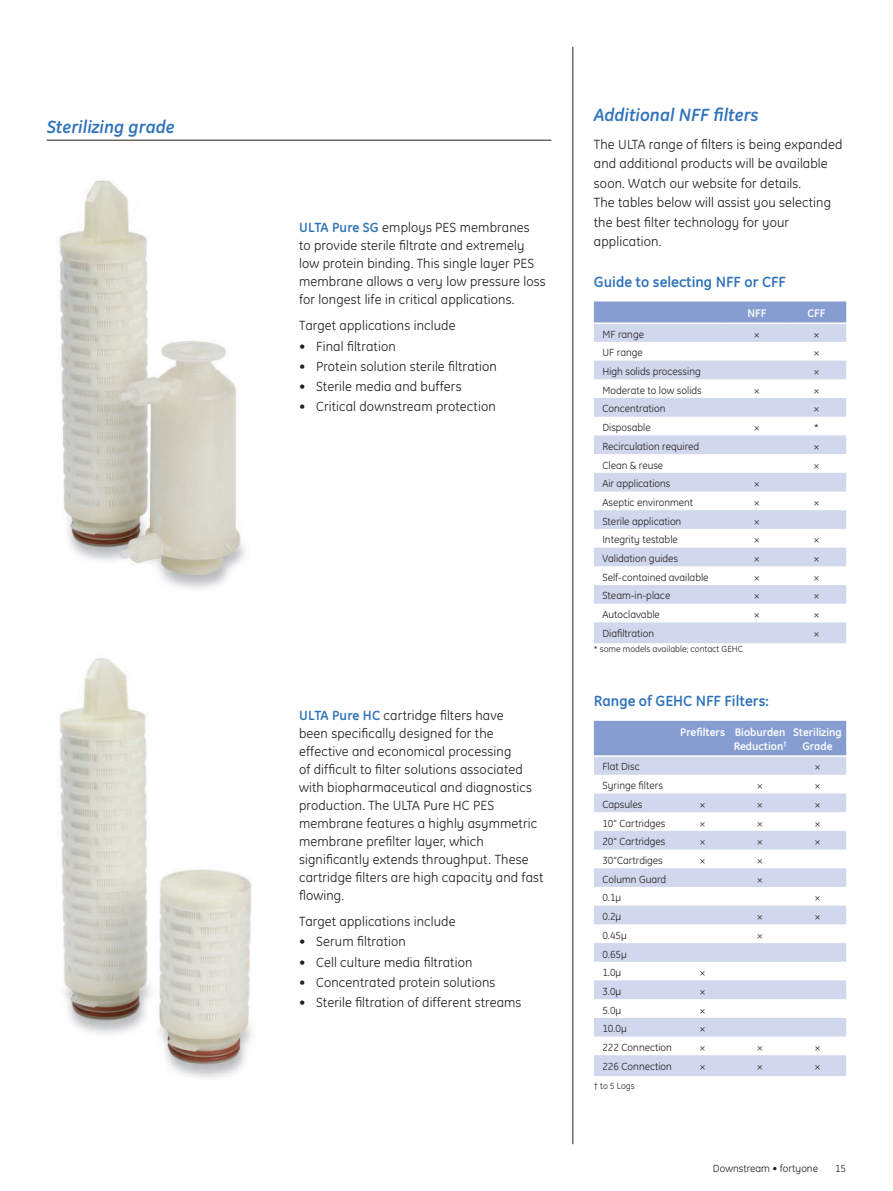
<style>
.page{position:relative;width:893px;height:1191px;background:#fff}
.page>*{position:absolute;margin:0;border:0;box-sizing:border-box;transform-origin:0 0}
.t1{font:italic 700 18px "GE Inspira";color:#3073ba}
.t2{font:700 15px "GE Inspira";color:#3073ba}
.t3{font:13.5px/18px "GE Inspira";letter-spacing:.01em;color:#231f20}
.t4{font:700 11.25px/13.5px "GE Inspira";color:#fff;text-align:right}
.t5{font:10.5px/18.8px "GE Inspira";color:#231f20}
.t6{font:9px "GE Inspira";color:#231f20}
.s1{font-weight:700;color:#3073ba}
</style>
<div class="page">
<hr style="left:47px;top:140px;width:504px;height:1px;background:#231f20">
<img style="left:59px;top:658px;width:193px;height:420px">
<img style="left:59px;top:180px;width:186px;height:409px">
<div style="left:594px;top:301px;width:252px;height:21px;background:#859dd0"></div>
<svg style="left:594px;top:324px;width:252px;height:319px;fill:#d1d8ed"></svg>
<div style="left:594px;top:721px;width:252px;height:34px;background:#859dd0"></div>
<svg style="left:594px;top:757px;width:252px;height:319px;fill:#d1d8ed"></svg>
<hr style="left:573px;top:47px;width:1px;height:1097px;background:#231f20">
<h1 class="t1" style="left:47px;top:116px;width:129px">Sterilizing grade</h1>
<p class="t3" style="left:299px;top:218px;width:248px"><span class="s1">ULTA Pure SG</span> employs PES membranes<br>to provide sterile filtrate and extremely low protein binding. This single layer PES membrane allows a very low pressure loss for longest life in critical applications.</p>
<p class="t3" style="left:299px;top:317px;width:158px">Target applications include</p>
<p class="t3" style="left:299px;top:337px;width:98px">• Final filtration</p>
<p class="t3" style="left:299px;top:357px;width:199px">• Protein solution sterile filtration</p>
<p class="t3" style="left:299px;top:377px;width:164px">• Sterile media and buffers</p>
<p class="t3" style="left:299px;top:397px;width:198px">• Critical downstream protection</p>
<p class="t3" style="left:299px;top:706px;width:246px"><span class="s1">ULTA Pure HC</span> cartridge filters have<br>been specifically designed for the effective and economical processing<br>of difficult to filter solutions associated with biopharmaceutical and diagnostics production. The ULTA Pure HC PES membrane features a highly asymmetric membrane prefilter layer, which significantly extends throughput. These cartridge filters are high capacity and fast flowing.</p>
<p class="t3" style="left:299px;top:912px;width:158px">Target applications include</p>
<p class="t3" style="left:299px;top:932px;width:108px">• Serum filtration</p>
<p class="t3" style="left:299px;top:953px;width:175px">• Cell culture media filtration</p>
<p class="t3" style="left:299px;top:973px;width:198px">• Concentrated protein solutions</p>
<p class="t3" style="left:299px;top:993px;width:224px">• Sterile filtration of different streams</p>
<h1 class="t1" style="left:594px;top:103px;width:167px">Additional NFF filters</h1>
<p class="t3" style="left:594px;top:134px;width:250px;line-height:19.5px">The ULTA range of filters is being expanded and additional products will be available soon. Watch our website for details.<br>The tables below will assist you selecting the best filter technology for your application.</p>
<p class="t2" style="left:594px;top:272px;width:194px">Guide to selecting NFF or CFF</p>
<p class="t4" style="left:747px;top:306px;width:20px">NFF</p>
<p class="t4" style="left:807px;top:306px;width:20px">CFF</p>
<p class="t5" style="left:602px;top:325px;width:43px">MF range</p>
<p class="t5" style="left:754px;top:325px;width:7px">×</p>
<p class="t5" style="left:814px;top:325px;width:7px">×</p>
<p class="t5" style="left:602px;top:343px;width:42px">UF range</p>
<p class="t5" style="left:814px;top:343px;width:7px">×</p>
<p class="t5" style="left:602px;top:362px;width:100px">High solids processing</p>
<p class="t5" style="left:814px;top:362px;width:7px">×</p>
<p class="t5" style="left:602px;top:381px;width:101px">Moderate to low solids</p>
<p class="t5" style="left:754px;top:381px;width:7px">×</p>
<p class="t5" style="left:814px;top:381px;width:7px">×</p>
<p class="t5" style="left:602px;top:399px;width:65px">Concentration</p>
<p class="t5" style="left:814px;top:399px;width:7px">×</p>
<p class="t5" style="left:602px;top:418px;width:50px">Disposable</p>
<p class="t5" style="left:754px;top:418px;width:7px">×</p>
<p class="t5" style="left:814px;top:418px;width:6px">*</p>
<p class="t5" style="left:602px;top:437px;width:98px">Recirculation required</p>
<p class="t5" style="left:814px;top:437px;width:7px">×</p>
<p class="t5" style="left:602px;top:455px;width:62px">Clean &amp; reuse</p>
<p class="t5" style="left:814px;top:455px;width:7px">×</p>
<p class="t5" style="left:602px;top:474px;width:70px">Air applications</p>
<p class="t5" style="left:754px;top:474px;width:7px">×</p>
<p class="t5" style="left:602px;top:493px;width:92px">Aseptic environment</p>
<p class="t5" style="left:754px;top:493px;width:7px">×</p>
<p class="t5" style="left:814px;top:493px;width:7px">×</p>
<p class="t5" style="left:602px;top:511px;width:80px">Sterile application</p>
<p class="t5" style="left:754px;top:511px;width:7px">×</p>
<p class="t5" style="left:602px;top:530px;width:77px">Integrity testable</p>
<p class="t5" style="left:754px;top:530px;width:7px">×</p>
<p class="t5" style="left:814px;top:530px;width:7px">×</p>
<p class="t5" style="left:602px;top:549px;width:77px">Validation guides</p>
<p class="t5" style="left:754px;top:549px;width:7px">×</p>
<p class="t5" style="left:814px;top:549px;width:7px">×</p>
<p class="t5" style="left:602px;top:568px;width:108px">Self-contained available</p>
<p class="t5" style="left:754px;top:568px;width:7px">×</p>
<p class="t5" style="left:814px;top:568px;width:7px">×</p>
<p class="t5" style="left:602px;top:586px;width:69px">Steam-in-place</p>
<p class="t5" style="left:754px;top:586px;width:7px">×</p>
<p class="t5" style="left:814px;top:586px;width:7px">×</p>
<p class="t5" style="left:602px;top:605px;width:59px">Autoclavable</p>
<p class="t5" style="left:754px;top:605px;width:7px">×</p>
<p class="t5" style="left:814px;top:605px;width:7px">×</p>
<p class="t5" style="left:602px;top:624px;width:53px">Diafiltration</p>
<p class="t5" style="left:814px;top:624px;width:7px">×</p>
<p class="t6" style="left:594px;top:644px;width:151px">* some models available; contact GEHC</p>
<p class="t2" style="left:594px;top:691px;width:176px">Range of GEHC NFF Filters:</p>
<p class="t4" style="left:680px;top:725px;width:108px">Prefilters Bioburden<br>Reduction<sup>†</sup></p>
<p class="t4" style="left:793px;top:725px;width:50px;text-align:center">Sterilizing<br>Grade</p>
<p class="t5" style="left:602px;top:757px;width:39px">Flat Disc</p>
<p class="t5" style="left:815px;top:757px;width:7px">×</p>
<p class="t5" style="left:602px;top:776px;width:62px">Syringe filters</p>
<p class="t5" style="left:757px;top:776px;width:7px">×</p>
<p class="t5" style="left:815px;top:776px;width:7px">×</p>
<p class="t5" style="left:602px;top:795px;width:41px">Capsules</p>
<p class="t5" style="left:700px;top:795px;width:7px">×</p>
<p class="t5" style="left:757px;top:795px;width:7px">×</p>
<p class="t5" style="left:815px;top:795px;width:7px">×</p>
<p class="t5" style="left:602px;top:813px;width:65px">10” Cartridges</p>
<p class="t5" style="left:700px;top:813px;width:7px">×</p>
<p class="t5" style="left:757px;top:813px;width:7px">×</p>
<p class="t5" style="left:815px;top:813px;width:7px">×</p>
<p class="t5" style="left:602px;top:832px;width:65px">20” Cartridges</p>
<p class="t5" style="left:700px;top:832px;width:7px">×</p>
<p class="t5" style="left:757px;top:832px;width:7px">×</p>
<p class="t5" style="left:815px;top:832px;width:7px">×</p>
<p class="t5" style="left:602px;top:851px;width:62px">30”Cartrdiges</p>
<p class="t5" style="left:700px;top:851px;width:7px">×</p>
<p class="t5" style="left:757px;top:851px;width:7px">×</p>
<p class="t5" style="left:602px;top:869px;width:65px">Column Guard</p>
<p class="t5" style="left:757px;top:869px;width:7px">×</p>
<p class="t5" style="left:602px;top:888px;width:20px">0.1µ</p>
<p class="t5" style="left:815px;top:888px;width:7px">×</p>
<p class="t5" style="left:602px;top:907px;width:20px">0.2µ</p>
<p class="t5" style="left:757px;top:907px;width:7px">×</p>
<p class="t5" style="left:815px;top:907px;width:7px">×</p>
<p class="t5" style="left:602px;top:925px;width:26px">0.45µ</p>
<p class="t5" style="left:757px;top:925px;width:7px">×</p>
<p class="t5" style="left:602px;top:944px;width:26px">0.65µ<br>1.0µ</p>
<p class="t5" style="left:700px;top:963px;width:7px">×</p>
<p class="t5" style="left:602px;top:982px;width:20px">3.0µ</p>
<p class="t5" style="left:700px;top:982px;width:7px">×</p>
<p class="t5" style="left:602px;top:1000px;width:20px">5.0µ</p>
<p class="t5" style="left:700px;top:1000px;width:7px">×</p>
<p class="t5" style="left:602px;top:1019px;width:26px">10.0µ</p>
<p class="t5" style="left:700px;top:1019px;width:7px">×</p>
<p class="t5" style="left:602px;top:1038px;width:71px">222 Connection</p>
<p class="t5" style="left:700px;top:1038px;width:7px">×</p>
<p class="t5" style="left:757px;top:1038px;width:7px">×</p>
<p class="t5" style="left:815px;top:1038px;width:7px">×</p>
<p class="t5" style="left:602px;top:1056px;width:71px">226 Connection</p>
<p class="t5" style="left:700px;top:1056px;width:7px">×</p>
<p class="t5" style="left:757px;top:1056px;width:7px">×</p>
<p class="t5" style="left:815px;top:1056px;width:7px">×</p>
<p class="t6" style="left:594px;top:1081px;width:42px">† to 5 Logs</p>
<p class="t5" style="left:713px;top:1158px;width:107px">Downstream • fortyone</p>
<p class="t5" style="left:835px;top:1158px;width:13px">15</p>
</div>
